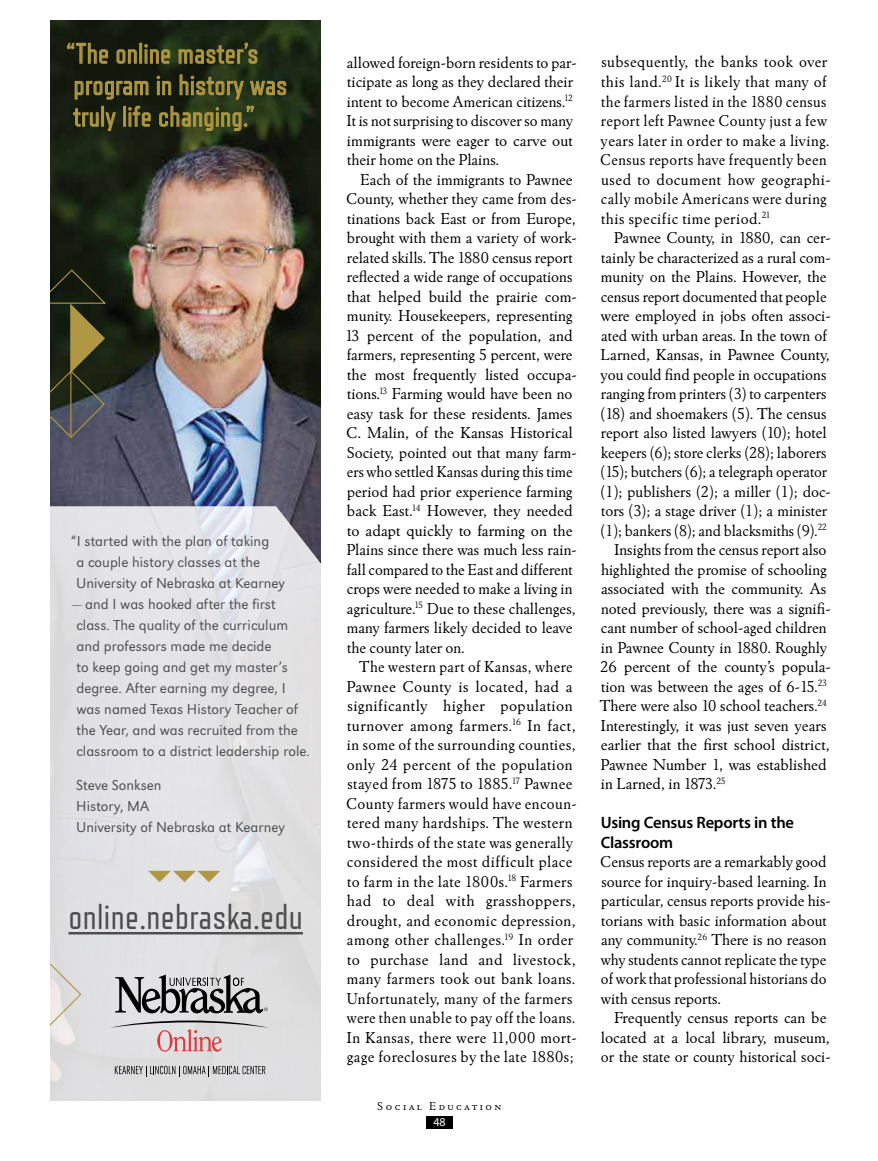
<style>
.page{position:relative;width:878px;height:1161px;background:#fff}
.page>*{position:absolute;margin:0;border:0;box-sizing:border-box;transform-origin:0 0}
.t1{font:36px "Refrigerator Deluxe";letter-spacing:.01em;color:#4d4d4f}
.t2{font:28.5px/31.5px "Refrigerator Deluxe";letter-spacing:.01em;color:#af9744}
.t3{font:16.5px/19.5px "Winchester New ITC";color:#000}
.t4{font:16.5px/19.5px "Winchester New ITC";letter-spacing:.025em;color:#000;text-align:center}
.t5{font:600 16.5px/19.5px "Myriad Pro";letter-spacing:-.015em;color:#000}
.t6{font:300 15px/21px "URW Grotesk T";color:#4d4d4f}
.t7{font:12px "Winchester New ITC Book SC";letter-spacing:.2em;color:#000}
.t8{font:12px "Myriad Pro";color:#fff}
</style>
<div class="page">
<div style="left:426px;top:1117px;width:26px;height:12px;background:#000"></div>
<img style="left:51px;top:20px;width:270px;height:486px">
<svg style="left:51px;top:506px;width:270px;height:594px;background:#e0dfe2"></svg>
<svg style="left:115px;top:975px;width:152px;height:38px;background:#8f8f90"></svg>
<svg style="left:110px;top:1021px;width:158px;height:31px;background:#d7c8ca"></svg>
<svg style="left:115px;top:1066px;width:150px;height:10px"></svg>
<svg style="left:148px;top:871px;width:72px;height:11px"></svg>
<hr style="left:68px;top:932px;width:235px;height:2px;background:#4d4d4f">
<svg style="left:51px;top:269px;width:56px;height:170px;background:#3b3d2b"></svg>
<svg style="left:51px;top:960px;width:31px;height:69px;background:#dfddda"></svg>
<svg style="left:67px;top:43px;width:41px;height:21px"></svg>
<svg style="left:116px;top:49px;width:21px;height:15px"></svg>
<div style="left:139px;top:43px;width:3px;height:21px;border:1px solid #af9744"></div>
<svg style="left:144px;top:44px;width:26px;height:20px"></svg>
<svg style="left:178px;top:42px;width:79px;height:22px;background:#41441f"></svg>
<svg style="left:75px;top:81px;width:74px;height:19px"></svg>
<svg style="left:73px;top:108px;width:26px;height:19px"></svg>
<div style="left:101px;top:106px;width:3px;height:21px;border:1px solid #af9744"></div>
<svg style="left:105px;top:112px;width:11px;height:19px"></svg>
<div style="left:123px;top:106px;width:3px;height:21px;border:1px solid #af9744"></div>
<svg style="left:128px;top:106px;width:23px;height:21px"></svg>
<svg style="left:157px;top:74px;width:129px;height:57px;background:#3b411e"></svg>
<h2 class="t2" style="left:66px;top:38px;width:223px">“The online master’s program in history was truly life changing.”</h2>
<p class="t6" style="left:76px;top:530px;width:210px;text-indent:-5px">“I started with the plan of taking<br>a couple history classes at the<br>University of Nebraska at Kearney</p>
<p class="t6" style="left:72px;top:593px;width:239px">— and I was hooked after the first class. The quality of the curriculum and professors made me decide<br>to keep going and get my master’s degree. After earning my degree, I<br>was named Texas History Teacher of the Year, and was recruited from the classroom to a district leadership role.</p>
<p class="t6" style="left:76px;top:775px;width:210px">Steve Sonksen<br>History, MA<br>University of Nebraska at Kearney</p>
<h1 class="t1" style="left:68px;top:896px;width:236px">online.nebraska.edu</h1>
<p class="t3" style="left:346px;top:52px;width:232px">allowed foreign-born residents to par&shy;ticipate as long as they declared their intent to become American citizens.<sup>12<br></sup>It is not surprising to discover so many immigrants were eager to carve out their home on the Plains.</p>
<p class="t3" style="left:345px;top:169px;width:233px;text-indent:15px">Each of the immigrants to Pawnee County, whether they came from des&shy;tinations back East or from Europe, brought with them a variety of work&shy;related skills. The 1880 census report reflected a wide range of occupations that helped build the prairie com&shy;munity. Housekeepers, representing 13 percent of the population, and farmers, representing 5 percent, were the most frequently listed occupa&shy;tions.<sup>13</sup> Farming would have been no easy task for these residents. James C. Malin, of the Kansas Historical Society, pointed out that many farm&shy;ers who settled Kansas during this time period had prior experience farming back East.<sup>14</sup> However, they needed to adapt quickly to farming on the Plains since there was much less rain&shy;fall compared to the East and different crops were needed to make a living in agriculture.<sup>15</sup> Due to these challenges, many farmers likely decided to leave the county later on.</p>
<p class="t4" style="left:346px;top:657px;width:232px">The western part of Kansas, where Pawnee County is located, had a significantly higher population turnover among farmers.<sup>16</sup> In fact, in some of the surrounding counties, only 24 percent of the population stayed from 1875 to 1885.<sup>17</sup> Pawnee County farmers would have encoun&shy;tered many hardships. The western two-thirds of the state was generally considered the most difficult place to farm in the late 1800s.<sup>18</sup> Farmers had to deal with grasshoppers, drought, and economic depression, among other challenges.<sup>19</sup> In order to purchase land and livestock, many farmers took out bank loans.<br>Unfortunately, many of the farmers were then unable to pay off the loans.<br>In Kansas, there were 11,000 mort&shy;gage foreclosures by the late 1880s;</p>
<p class="t7" style="left:377px;top:1098px;width:125px">Social Education</p>
<p class="t8" style="left:433px;top:1115px;width:14px">48</p>
<p class="t4" style="left:600px;top:52px;width:232px;text-align:left">subsequently, the banks took over this land.<sup>20</sup> It is likely that many of the farmers listed in the 1880 census report left Pawnee County just a few years later in order to make a living.<br>Census reports have frequently been used to document how geographi&shy;cally mobile Americans were during this specific time period.<sup>21</sup></p>
<p class="t3" style="left:614px;top:228px;width:218px">Pawnee County, in 1880, can cer-</p>
<p class="t3" style="left:601px;top:247px;width:231px">tainly be characterized as a rural com-</p>
<p class="t3" style="left:601px;top:267px;width:227px">munity on the Plains. However, the</p>
<p class="t3" style="left:601px;top:286px;width:227px">census report documented that people</p>
<p class="t3" style="left:600px;top:306px;width:232px">were employed in jobs often associ-</p>
<p class="t3" style="left:601px;top:325px;width:227px">ated with urban areas. In the town of</p>
<p class="t3" style="left:600px;top:345px;width:231px">Larned, Kansas, in Pawnee County,</p>
<p class="t3" style="left:600px;top:364px;width:227px">you could find people in occupations</p>
<p class="t3" style="left:601px;top:384px;width:227px">ranging from printers (3) to carpenters</p>
<p class="t3" style="left:600px;top:403px;width:227px">(18) and shoemakers (5). The census</p>
<p class="t3" style="left:601px;top:423px;width:227px">report also listed lawyers (10); hotel</p>
<p class="t3" style="left:600px;top:442px;width:227px">keepers (6); store clerks (28); laborers</p>
<p class="t3" style="left:600px;top:462px;width:228px">(15); butchers (6); a telegraph operator</p>
<p class="t3" style="left:600px;top:481px;width:232px">(1); publishers (2); a miller (1); doc-</p>
<p class="t3" style="left:601px;top:501px;width:227px">tors (3); a stage driver (1); a minister</p>
<p class="t3" style="left:600px;top:520px;width:228px">(1); bankers (8); and blacksmiths (9).<sup>22</sup></p>
<p class="t3" style="left:614px;top:540px;width:214px">Insights from the census report also</p>
<p class="t3" style="left:601px;top:559px;width:227px">highlighted the promise of schooling</p>
<p class="t3" style="left:601px;top:579px;width:227px">associated with the community. As</p>
<p class="t3" style="left:601px;top:598px;width:231px">noted previously, there was a signifi-</p>
<p class="t3" style="left:601px;top:618px;width:227px">cant number of school-aged children</p>
<p class="t3" style="left:601px;top:637px;width:228px">in Pawnee County in 1880. Roughly</p>
<p class="t3" style="left:600px;top:657px;width:232px">26 percent of the county’s popula-</p>
<p class="t3" style="left:601px;top:676px;width:227px">tion was between the ages of 6-15.<sup>23</sup></p>
<p class="t3" style="left:599px;top:696px;width:228px">There were also 10 school teachers.<sup>24</sup></p>
<p class="t3" style="left:600px;top:715px;width:227px">Interestingly, it was just seven years</p>
<p class="t3" style="left:601px;top:735px;width:230px">earlier that the first school district,</p>
<p class="t3" style="left:600px;top:754px;width:228px">Pawnee Number 1, was established</p>
<p class="t3" style="left:601px;top:774px;width:126px">in Larned, in 1873.<sup>25</sup></p>
<p class="t5" style="left:600px;top:812px;width:195px">Using Census Reports in the<br>Classroom</p>
<p class="t3" style="left:600px;top:852px;width:232px">Census reports are a remarkably good source for inquiry-based learning. In particular, census reports provide his&shy;torians with basic information about any community.<sup>26</sup> There is no reason why students cannot replicate the type of work that professional historians do with census reports.</p>
<p class="t3" style="left:600px;top:1008px;width:231px;text-align:center">Frequently census reports can be located at a local library, museum, or the state or county historical soci-</p>
</div>
